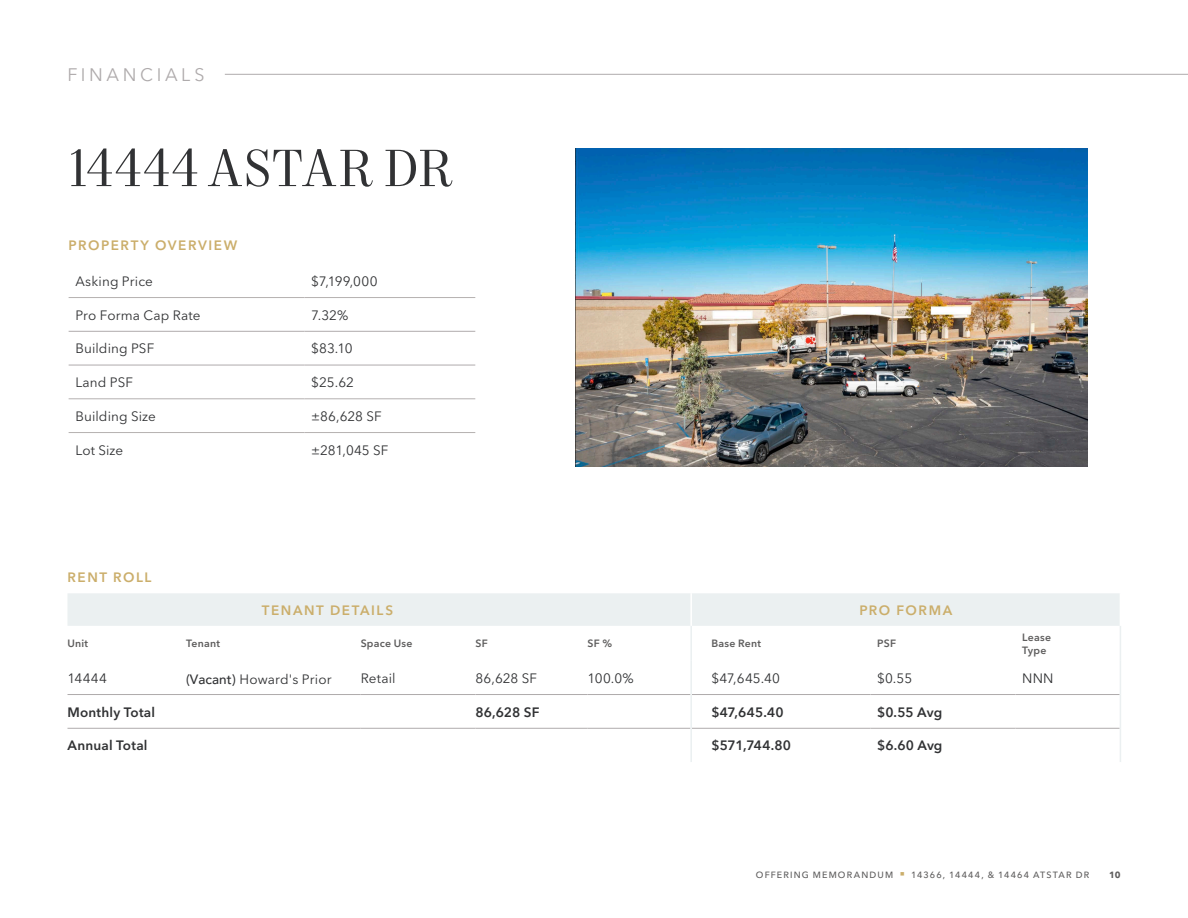
<style>
.page{position:relative;width:1188px;height:918px;background:#fff}
.page>*{position:absolute;margin:0;border:0;box-sizing:border-box;transform-origin:0 0}
.Headline_-_Level_1_-_Charcoal_2023{font:52.5px "Mort Modern 08";letter-spacing:.005em;color:#313234}
.Section_Identifier_-_Sterling_2023{font:18px "Avenir Next LT Pro";letter-spacing:.2em;color:#afabac}
.Table_Input_-_Charcoal_2023{font:13.5px "Avenir Next LT Pro";letter-spacing:.01em;color:#313234}
.Table_Input_Emphasis_-_Charcoal_2023{font:600 13.5px "Avenir Next LT Pro";letter-spacing:.015em;color:#313234}
.Subhead_-_Level_1_-_Gold_2023{font:600 13.5px "Avenir Next LT Pro";letter-spacing:.115em;color:#cbae6b}
.Table_Descriptor_-_Ash_2023{font:600 10.5px/13.5px "Avenir Next LT Pro";letter-spacing:.025em;color:#5e5d5d}
.t1{font:500 9px "Avenir Next LT Pro";letter-spacing:.13em;color:#5e5d5d}
.t2{font:700 9px "Avenir Next LT Pro";color:#5e5d5d}
.s1{font-family:"Avenir";font-weight:500}
.s2{color:#cbae6b}
</style>
<div class="page">
<hr style="left:69px;top:365px;width:235px;height:1px;background:#afabac">
<hr style="left:304px;top:365px;width:171px;height:1px;background:#afabac">
<hr style="left:69px;top:399px;width:235px;height:1px;background:#b5b1b0">
<hr style="left:304px;top:399px;width:171px;height:1px;background:#b5b1b0">
<hr style="left:69px;top:432px;width:235px;height:1px;background:#b5b1b0">
<hr style="left:304px;top:432px;width:171px;height:1px;background:#b5b1b0">
<hr style="left:69px;top:297px;width:235px;height:1px;background:#b5b1b0">
<hr style="left:304px;top:297px;width:171px;height:1px;background:#b5b1b0">
<hr style="left:69px;top:331px;width:235px;height:1px;background:#afabac">
<hr style="left:304px;top:331px;width:171px;height:1px;background:#afabac">
<img style="left:575px;top:148px;width:513px;height:319px">
<div style="left:68px;top:593px;width:1052px;height:33px;background:#ebf0f1"></div>
<hr style="left:68px;top:694px;width:118px;height:1px;background:#afabac">
<hr style="left:186px;top:694px;width:175px;height:1px;background:#afabac">
<hr style="left:361px;top:694px;width:114px;height:1px;background:#afabac">
<hr style="left:476px;top:694px;width:112px;height:1px;background:#afabac">
<hr style="left:588px;top:694px;width:102px;height:1px;background:#afabac">
<hr style="left:692px;top:694px;width:178px;height:1px;background:#afabac">
<hr style="left:68px;top:728px;width:118px;height:1px;background:#afabac">
<hr style="left:186px;top:728px;width:175px;height:1px;background:#afabac">
<hr style="left:361px;top:728px;width:114px;height:1px;background:#afabac">
<hr style="left:476px;top:728px;width:112px;height:1px;background:#afabac">
<hr style="left:588px;top:728px;width:102px;height:1px;background:#afabac">
<hr style="left:692px;top:728px;width:178px;height:1px;background:#afabac">
<hr style="left:870px;top:728px;width:146px;height:1px;background:#afabac">
<hr style="left:1016px;top:728px;width:104px;height:1px;background:#afabac">
<hr style="left:690px;top:626px;width:2px;height:35px;background:#ebf0f1">
<hr style="left:1120px;top:626px;width:1px;height:35px;background:#ebf0f1">
<hr style="left:690px;top:593px;width:2px;height:33px;background:#fff">
<hr style="left:870px;top:694px;width:146px;height:1px;background:#afabac">
<hr style="left:1016px;top:694px;width:104px;height:1px;background:#afabac">
<hr style="left:690px;top:661px;width:2px;height:34px;background:#ebf0f1">
<hr style="left:690px;top:695px;width:2px;height:33px;background:#ebf0f1">
<hr style="left:690px;top:728px;width:2px;height:34px;background:#ebf0f1">
<hr style="left:1120px;top:661px;width:1px;height:34px;background:#ebf0f1">
<hr style="left:1120px;top:695px;width:1px;height:33px;background:#ebf0f1">
<hr style="left:1120px;top:728px;width:1px;height:34px;background:#ebf0f1">
<hr style="left:225px;top:74px;width:963px;height:1px;background:#afabac">
<p class="Section_Identifier_-_Sterling_2023" style="left:68px;top:64px;width:139px">FINANCIALS</p>
<p class="Headline_-_Level_1_-_Charcoal_2023" style="left:69px;top:137px;width:386px">14444 ASTAR DR</p>
<p class="Subhead_-_Level_1_-_Gold_2023" style="left:69px;top:237px;width:170px">PROPERTY OVERVIEW</p>
<p class="Table_Input_-_Charcoal_2023" style="left:75px;top:273px;width:79px">Asking Price</p>
<p class="Table_Input_-_Charcoal_2023" style="left:311px;top:273px;width:68px">$7,199,000</p>
<p class="Table_Input_-_Charcoal_2023" style="left:75px;top:307px;width:127px">Pro Forma Cap Rate</p>
<p class="Table_Input_-_Charcoal_2023" style="left:311px;top:307px;width:39px">7.32%</p>
<p class="Table_Input_-_Charcoal_2023" style="left:75px;top:341px;width:80px">Building PSF</p>
<p class="Table_Input_-_Charcoal_2023" style="left:311px;top:341px;width:43px">$83.10</p>
<p class="Table_Input_-_Charcoal_2023" style="left:75px;top:374px;width:59px">Land PSF</p>
<p class="Table_Input_-_Charcoal_2023" style="left:311px;top:374px;width:44px">$25.62</p>
<p class="Table_Input_-_Charcoal_2023" style="left:75px;top:408px;width:82px">Building Size</p>
<p class="Table_Input_-_Charcoal_2023" style="left:311px;top:408px;width:72px">±86,628 SF</p>
<p class="Table_Input_-_Charcoal_2023" style="left:75px;top:442px;width:49px">Lot Size</p>
<p class="Table_Input_-_Charcoal_2023" style="left:311px;top:442px;width:79px">±281,045 SF</p>
<p class="Subhead_-_Level_1_-_Gold_2023" style="left:68px;top:569px;width:85px">RENT ROLL</p>
<p class="Subhead_-_Level_1_-_Gold_2023" style="left:262px;top:602px;width:133px">TENANT DETAILS</p>
<p class="Subhead_-_Level_1_-_Gold_2023" style="left:859px;top:602px;width:94px">PRO FORMA</p>
<p class="Table_Descriptor_-_Ash_2023" style="left:68px;top:637px;width:22px">Unit</p>
<p class="Table_Descriptor_-_Ash_2023" style="left:186px;top:637px;width:36px">Tenant</p>
<p class="Table_Descriptor_-_Ash_2023" style="left:361px;top:637px;width:53px">Space Use</p>
<p class="Table_Descriptor_-_Ash_2023" style="left:475px;top:637px;width:14px">SF</p>
<p class="Table_Descriptor_-_Ash_2023" style="left:588px;top:637px;width:26px">SF %</p>
<p class="Table_Descriptor_-_Ash_2023" style="left:711px;top:637px;width:51px">Base Rent</p>
<p class="Table_Descriptor_-_Ash_2023" style="left:877px;top:637px;width:20px">PSF</p>
<p class="Table_Descriptor_-_Ash_2023" style="left:1022px;top:630px;width:30px">Lease<br>Type</p>
<p class="Table_Input_-_Charcoal_2023" style="left:68px;top:670px;width:41px">14444</p>
<p class="Table_Input_-_Charcoal_2023" style="left:186px;top:671px;width:147px"><span class="s1">(Vacant)</span> Howard's Prior</p>
<p class="Table_Input_-_Charcoal_2023" style="left:361px;top:670px;width:36px">Retail</p>
<p class="Table_Input_-_Charcoal_2023" style="left:475px;top:670px;width:63px">86,628 SF</p>
<p class="Table_Input_-_Charcoal_2023" style="left:588px;top:670px;width:48px">100.0%</p>
<p class="Table_Input_-_Charcoal_2023" style="left:711px;top:670px;width:70px">$47,645.40</p>
<p class="Table_Input_-_Charcoal_2023" style="left:877px;top:670px;width:37px">$0.55</p>
<p class="Table_Input_-_Charcoal_2023" style="left:1022px;top:670px;width:33px">NNN</p>
<p class="Table_Input_Emphasis_-_Charcoal_2023" style="left:68px;top:704px;width:89px">Monthly Total</p>
<p class="Table_Input_Emphasis_-_Charcoal_2023" style="left:475px;top:704px;width:65px">86,628 SF</p>
<p class="Table_Input_Emphasis_-_Charcoal_2023" style="left:711px;top:704px;width:74px">$47,645.40</p>
<p class="Table_Input_Emphasis_-_Charcoal_2023" style="left:877px;top:704px;width:67px">$0.55 Avg</p>
<p class="Table_Input_Emphasis_-_Charcoal_2023" style="left:68px;top:737px;width:82px">Annual Total</p>
<p class="Table_Input_Emphasis_-_Charcoal_2023" style="left:711px;top:737px;width:81px">$571,744.80</p>
<p class="Table_Input_Emphasis_-_Charcoal_2023" style="left:877px;top:737px;width:67px">$6.60 Avg</p>
<p class="t1" style="left:756px;top:869px;width:335px">OFFERING MEMORANDUM <span class="s2">■</span> 14366, 14444, &amp; 14464 ATSTAR DR</p>
<p class="t2" style="left:1109px;top:869px;width:13px">10</p>
</div>
